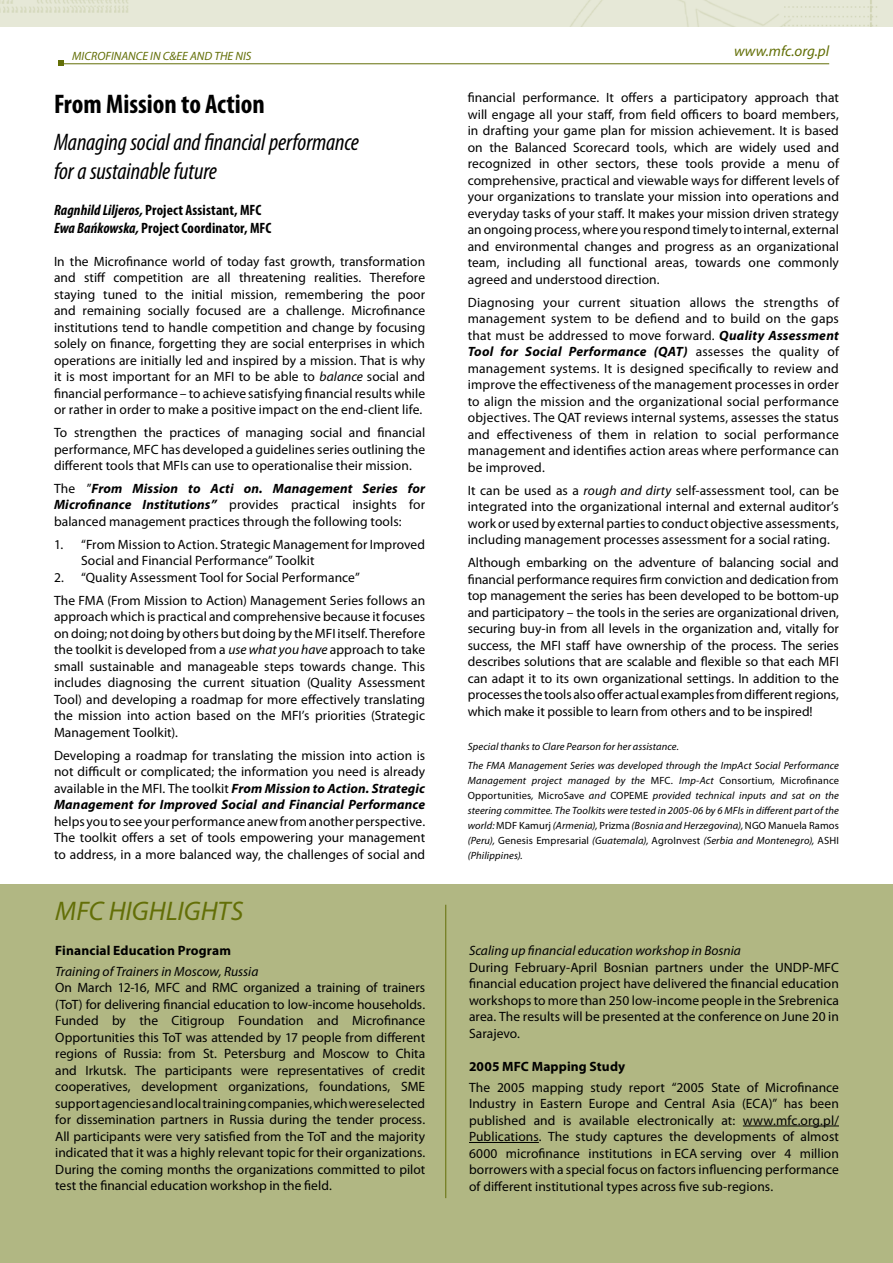
<style>
.page{position:relative;width:893px;height:1263px;background:#fff}
.page>*{position:absolute;margin:0;border:0;box-sizing:border-box;transform-origin:0 0}
.t1{font:700 condensed 27px "Myriad Pro";color:#000}
.t2{font:italic 27px "Myriad Pro";color:#636f07}
.t3{font:italic condensed 24px/28.8px "Myriad Pro";letter-spacing:-.005em;color:#000}
.t4{font:700 condensed 15px/18px "Myriad Pro";letter-spacing:.01em;color:#000}
.t5{font:italic 15px "Myriad Pro";color:#636f07}
.t6{font:13.5px/16.5px "Myriad Pro";letter-spacing:.005em;color:#000;text-align:justify}
.t7{font:italic 13.5px "Myriad Pro";letter-spacing:.005em;color:#000}
.t8{font:700 13.5px "Myriad Pro";letter-spacing:.01em;color:#000}
.t9{font:italic 12px "Myriad Pro";color:#636f07}
.t10{font:italic 10.5px/15px "Myriad Pro";letter-spacing:.015em;color:#000}
.s1{font-style:italic}
.s2{font-weight:700;font-style:italic}
.s3{font-style:normal}
</style>
<div class="page">
<div style="left:0;top:0;width:893px;height:26px;background:#e6e8d7"></div>
<hr style="left:64px;top:63px;width:765px;height:1px;background:#636f07">
<svg style="left:58px;top:60px;width:6px;height:6px"></svg>
<div style="left:0;top:884px;width:893px;height:379px;background:#b1b783"></div>
<hr style="left:743px;top:1125px;width:96px;height:1px;background:#000">
<hr style="left:469px;top:1142px;width:70px;height:1px;background:#000">
<hr style="left:445px;top:905px;width:1px;height:293px;background:#636f07">
<p class="t9" style="left:72px;top:49px;width:181px">MICROFINANCE IN C&amp;EE AND THE NIS</p>
<p class="t5" style="left:734px;top:42px;width:97px">www.mfc.org.pl</p>
<h1 class="t1" style="left:54px;top:87px;width:212px">From Mission to Action</h1>
<h2 class="t3" style="left:54px;top:127px;width:306px">Managing social and financial performance for a sustainable future</h2>
<p class="t4" style="left:54px;top:200px;width:219px"><span class="s1">Ragnhild Liljeros,</span> Project Assistant, MFC<br><span class="s1">Ewa Bańkowska,</span> Project Coordinator, MFC</p>
<p class="t6" style="left:54px;top:253px;width:373px">In the Microfinance world of today fast growth, transformation and stiff competition are all threatening realities. Therefore staying tuned to the initial mission, remembering the poor and remaining socially focused are a challenge. Microfinance institutions tend to handle competition and change by focusing solely on finance, forgetting they are social enterprises in which operations are initially led and inspired by a mission. That is why it is most important for an MFI to be able to <span class="s1">balance</span> social and financial performance – to achieve satisfying financial results while or rather in order to make a positive impact on the end-client life.</p>
<p class="t6" style="left:54px;top:424px;width:373px">To strengthen the practices of managing social and financial performance, MFC has developed a guidelines series outlining the different tools that MFIs can use to operationalise their mission.</p>
<p class="t6" style="left:54px;top:480px;width:373px">The ”<span class="s2">From Mission to Acti on. Management Series for Microfinance Institutions”</span> provides practical insights for balanced management practices through the following tools:</p>
<p class="t6" style="left:81px;top:536px;width:346px;text-indent:-27px">1. “From Mission to Action. Strategic Management for Improved<br>Social and Financial Performance” Toolkit</p>
<p class="t6" style="left:54px;top:566px;width:373px;line-height:23px">2. “Quality Assessment Tool for Social Performance”<br>The FMA (From Mission to Action) Management Series follows an</p>
<p class="t6" style="left:54px;top:608px;width:373px">approach which is practical and comprehensive because it focuses on doing; not doing by others but doing by the MFI itself. Therefore the toolkit is developed from a <span class="s1">use what you have</span> approach to take small sustainable and manageable steps towards change. This includes diagnosing the current situation (Quality Assessment Tool) and developing a roadmap for more effectively translating the mission into action based on the MFI’s priorities (Strategic Management Toolkit).</p>
<p class="t6" style="left:54px;top:747px;width:373px">Developing a roadmap for translating the mission into action is not difficult or complicated; the information you need is already available in the MFI. The toolkit <span class="s2">From Mission to Action. Strategic Management for Improved Social and Financial Performance</span></p>
<p class="t6" style="left:54px;top:813px;width:373px">helps you to see your performance anew from another perspective.<br>The toolkit offers a set of tools empowering your management to address, in a more balanced way, the challenges of social and</p>
<h1 class="t2" style="left:55px;top:895px;width:189px">MFC HIGHLIGHTS</h1>
<p class="t8" style="left:55px;top:942px;width:177px">Financial Education Program</p>
<p class="t7" style="left:55px;top:963px;width:205px">Training of Trainers in Moscow, Russia</p>
<p class="t6" style="left:55px;top:979px;width:371px">On March 12-16, MFC and RMC organized a training of trainers (ToT) for delivering financial education to low-income households.<br>Funded by the Citigroup Foundation and Microfinance Opportunities this ToT was attended by 17 people from different regions of Russia: from St. Petersburg and Moscow to Chita and Irkutsk. The participants were representatives of credit cooperatives, development organizations, foundations, SME support agencies and local training companies, which were selected for dissemination partners in Russia during the tender process.<br>All participants were very satisfied from the ToT and the majority indicated that it was a highly relevant topic for their organizations.<br>During the coming months the organizations committed to pilot test the financial education workshop in the field.</p>
<p class="t6" style="left:468px;top:89px;width:373px">financial performance. It offers a participatory approach that will engage all your staff, from field officers to board members, in drafting your game plan for mission achievement. It is based on the Balanced Scorecard tools, which are widely used and recognized in other sectors, these tools provide a menu of comprehensive, practical and viewable ways for different levels of your organizations to translate your mission into operations and everyday tasks of your staff. It makes your mission driven strategy an ongoing process, where you respond timely to internal, external and environmental changes and progress as an organizational team, including all functional areas, towards one commonly agreed and understood direction.</p>
<p class="t6" style="left:468px;top:294px;width:373px">Diagnosing your current situation allows the strengths of management system to be defiend and to build on the gaps that must be addressed to move forward. <span class="s2">Quality Assessment Tool for Social Performance (QAT)</span> assesses the quality of management systems. It is designed specifically to review and improve the effectiveness of the management processes in order to align the mission and the organizational social performance objectives. The QAT reviews internal systems, assesses the status and effectiveness of them in relation to social performance management and identifies action areas where performance can be improved.</p>
<p class="t6" style="left:468px;top:482px;width:373px">It can be used as a <span class="s1">rough and dirty</span> self-assessment tool, can be integrated into the organizational internal and external auditor’s work or used by external parties to conduct objective assessments, including management processes assessment for a social rating.</p>
<p class="t6" style="left:468px;top:554px;width:373px">Although embarking on the adventure of balancing social and financial performance requires firm conviction and dedication from top management the series has been developed to be bottom-up and participatory – the tools in the series are organizational driven, securing buy-in from all levels in the organization and, vitally for success, the MFI staff have ownership of the process. The series describes solutions that are scalable and flexible so that each MFI can adapt it to its own organizational settings. In addition to the processes the tools also offer actual examples from different regions, which make it possible to learn from others and to be inspired!</p>
<p class="t10" style="left:468px;top:736px;width:373px;line-height:19.2px">Special thanks to Clare Pearson for her assistance.<br>The FMA Management Series was developed through the ImpAct Social Performance</p>
<p class="t10" style="left:468px;top:773px;width:373px;text-align:justify">Management project managed by the <span class="s3">MFC</span>. Imp-Act <span class="s3">Consortium</span>, <span class="s3">Microfinance Opportunities</span>, <span class="s3">MicroSave</span> and <span class="s3">COPEME</span> provided technical inputs and sat on the steering committee. The Toolkits were tested in 2005-06 by 6 MFIs in different part of the world: <span class="s3">MDF Kamurj</span> (Armenia), <span class="s3">Prizma</span> (Bosnia and Herzegovina), <span class="s3">NGO Manuela Ramos </span>(Peru), <span class="s3">Genesis Empresarial</span> (Guatemala), <span class="s3">AgroInvest</span> (Serbia and Montenegro), <span class="s3">ASHI </span>(Philippines).</p>
<p class="t7" style="left:469px;top:942px;width:273px">Scaling up financial education workshop in Bosnia</p>
<p class="t6" style="left:469px;top:959px;width:371px">During February-April Bosnian partners under the UNDP-MFC financial education project have delivered the financial education workshops to more than 250 low-income people in the Srebrenica area. The results will be presented at the conference on June 20 in Sarajevo.</p>
<p class="t8" style="left:469px;top:1057px;width:158px">2005 MFC Mapping Study</p>
<p class="t6" style="left:469px;top:1078px;width:371px">The 2005 mapping study report “2005 State of Microfinance Industry in Eastern Europe and Central Asia (ECA)” has been published and is available electronically at: www.mfc.org.pl/ Publications. The study captures the developments of almost 6000 microfinance institutions in ECA serving over 4 million borrowers with a special focus on factors influencing performance of different institutional types across five sub-regions.</p>
</div>
